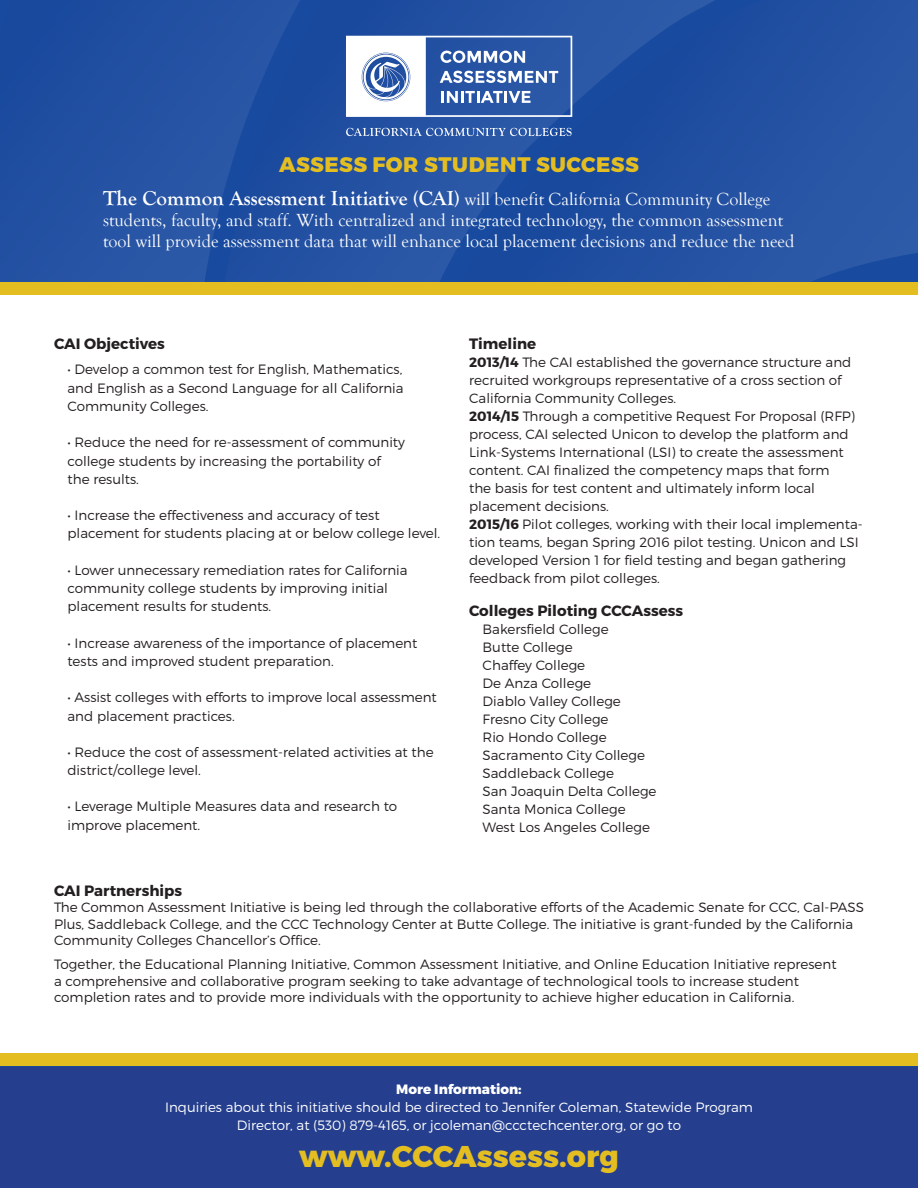
<style>
.page{position:relative;width:918px;height:1188px;background:#fff}
.page>*{position:absolute;margin:0;border:0;box-sizing:border-box;transform-origin:0 0}
.t1{font:800 30px "Montserrat";color:#e4be21}
.t2{font:800 21px "Montserrat";letter-spacing:.02em;color:#e4be21}
.t3{font:18px/21px "Goudy Old Style T";color:#fff}
.t4{font:700 15px "Montserrat";color:#231f20}
.t5{font:300 13.5px/18px "Montserrat";color:#231f20}
.t6{font:300 13.5px "Montserrat";color:#fff}
.t7{font:800 13.5px "Montserrat";color:#fff}
.s1{font-weight:700;font-size:21px}
.s2{font-weight:700}
</style>
<div class="page">
<div style="left:0;top:1068px;width:918px;height:120px;background:#253f8e"></div>
<svg style="left:0;top:0;width:205px;height:283px;background:#2350a1"></svg>
<div style="left:205px;top:0;width:140px;height:283px;background:#204da0"></div>
<svg style="left:345px;top:0;width:573px;height:283px;background:#2351a1"></svg>
<svg style="left:346px;top:128px;width:226px;height:8px;background:#6283bd"></svg>
<svg style="left:346px;top:36px;width:226px;height:81px"></svg>
<div style="left:0;top:283px;width:918px;height:12px;background:#e4be21"></div>
<div style="left:0;top:1054px;width:918px;height:12px;background:#e4be21"></div>
<p class="t2" style="left:279px;top:152px;width:361px">ASSESS FOR STUDENT SUCCESS</p>
<p class="t3" style="left:103px;top:189px;width:693px"><span class="s1">The Common Assessment Initiative (CAI)</span> will benefit California Community College students, faculty, and staff. With centralized and integrated technology, the common assessment tool will provide assessment data that will enhance local placement decisions and reduce the need</p>
<p class="t4" style="left:54px;top:334px;width:112px">CAI Objectives</p>
<p class="t5" style="left:68px;top:360px;width:336px">• Develop a common test for English, Mathematics,</p>
<p class="t5" style="left:68px;top:378px;width:338px">and English as a Second Language for all California<br>Community Colleges.</p>
<p class="t5" style="left:68px;top:433px;width:339px">• Reduce the need for re-assessment of community</p>
<p class="t5" style="left:68px;top:452px;width:315px">college students by increasing the portability of</p>
<p class="t5" style="left:68px;top:470px;width:73px">the results.</p>
<p class="t5" style="left:68px;top:506px;width:374px">• Increase the effectiveness and accuracy of test placement for students placing at or below college level.</p>
<p class="t5" style="left:68px;top:561px;width:342px">• Lower unnecessary remediation rates for California</p>
<p class="t5" style="left:68px;top:579px;width:322px">community college students by improving initial</p>
<p class="t5" style="left:68px;top:597px;width:205px">placement results for students.</p>
<p class="t5" style="left:68px;top:634px;width:351px">• Increase awareness of the importance of placement</p>
<p class="t5" style="left:68px;top:652px;width:268px">tests and improved student preparation.</p>
<p class="t5" style="left:68px;top:688px;width:371px">• Assist colleges with efforts to improve local assessment and placement practices.</p>
<p class="t5" style="left:68px;top:743px;width:368px">• Reduce the cost of assessment-related activities at the district/college level.</p>
<p class="t5" style="left:68px;top:797px;width:331px">• Leverage Multiple Measures data and research to improve placement.</p>
<p class="t4" style="left:469px;top:334px;width:69px">Timeline</p>
<p class="t5" style="left:469px;top:353px;width:384px"><span class="s2">2013/14</span> The CAI established the governance structure and recruited workgroups representative of a cross section of<br>California Community Colleges.</p>
<p class="t5" style="left:469px;top:407px;width:388px"><span class="s2">2014/15</span> Through a competitive Request For Proposal (RFP) process, CAI selected Unicon to develop the platform and<br>Link-Systems International (LSI) to create the assessment</p>
<p class="t5" style="left:469px;top:461px;width:362px">content. CAI finalized the competency maps that form the basis for test content and ultimately inform local placement decisions.</p>
<p class="t5" style="left:469px;top:515px;width:395px"><span class="s2">2015/16</span> Pilot colleges, working with their local implementa&shy;tion teams, began Spring 2016 pilot testing. Unicon and LSI developed Version 1 for field testing and began gathering feedback from pilot colleges.</p>
<p class="t4" style="left:469px;top:601px;width:216px">Colleges Piloting CCCAssess</p>
<p class="t5" style="left:483px;top:620px;width:128px">Bakersfield College</p>
<p class="t5" style="left:483px;top:638px;width:91px">Butte College</p>
<p class="t5" style="left:483px;top:656px;width:104px">Chaffey College</p>
<p class="t5" style="left:483px;top:674px;width:110px">De Anza College</p>
<p class="t5" style="left:483px;top:692px;width:140px">Diablo Valley College</p>
<p class="t5" style="left:483px;top:710px;width:127px">Fresno City College</p>
<p class="t5" style="left:483px;top:728px;width:126px">Rio Hondo College</p>
<p class="t5" style="left:483px;top:746px;width:164px">Sacramento City College</p>
<p class="t5" style="left:483px;top:764px;width:133px">Saddleback College</p>
<p class="t5" style="left:483px;top:782px;width:175px">San Joaquin Delta College</p>
<p class="t5" style="left:483px;top:800px;width:169px">Santa Monica College<br>West Los Angeles College</p>
<p class="t4" style="left:54px;top:881px;width:130px">CAI Partnerships</p>
<p class="t5" style="left:54px;top:899px;width:812px;line-height:16.5px">The Common Assessment Initiative is being led through the collaborative efforts of the Academic Senate for CCC, Cal-PASS<br>Plus, Saddleback College, and the CCC Technology Center at Butte College. The initiative is grant-funded by the California<br>Community Colleges Chancellor’s Office.</p>
<p class="t5" style="left:54px;top:956px;width:784px;line-height:16.5px">Together, the Educational Planning Initiative, Common Assessment Initiative, and Online Education Initiative represent a comprehensive and collaborative program seeking to take advantage of technological tools to increase student completion rates and to provide more individuals with the opportunity to achieve higher education in California.</p>
<p class="t7" style="left:396px;top:1081px;width:127px">More Information:</p>
<p class="t6" style="left:165px;top:1099px;width:589px">Inquiries about this initiative should be directed to Jennifer Coleman, Statewide Program</p>
<p class="t6" style="left:237px;top:1117px;width:446px">Director, at (530) 879-4165, or jcoleman@ccctechcenter.org, or go to</p>
<p class="t1" style="left:299px;top:1138px;width:321px">www.CCCAssess.org</p>
</div>
